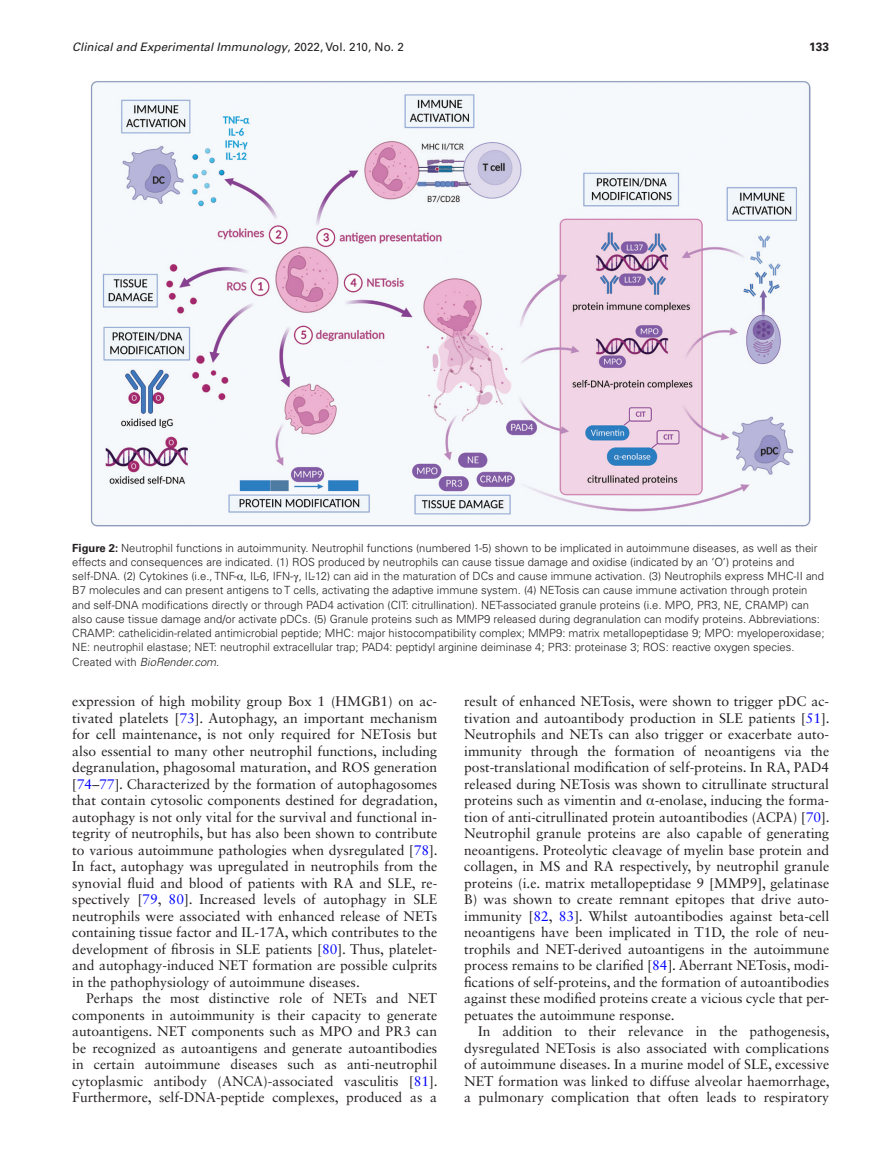
<style>
.page{position:relative;width:893px;height:1174px;background:#fff}
.page>*{position:absolute;margin:0;border:0;box-sizing:border-box;transform-origin:0 0}
.t1{font:13.8px/16.5px "Sabon LT Std";color:#231f20;text-align:justify}
.t2{font:700 12px "Univers LT Std";color:#231f20}
.t3{font:italic 11.7px "Univers LT Std";color:#231f20}
.t4{font:300 11.25px/14.2px "Univers LT Std";color:#231f20}
.s1{font-style:normal}
.s2{font-weight:700}
.s3{font-family:"Gandhari Unicode";font-weight:400}
.s4{font-family:"STIX General";font-weight:400}
.s5{font-style:italic}
.s6{color:#00f}
.s7{font-family:"Gandhari Unicode"}
</style>
<div class="page">
<img style="left:91px;top:81px;width:720px;height:446px">
<p class="t3" style="left:72px;top:40px;width:333px">Clinical and Experimental Immunology<span class="s1">, 2022, Vol. 210, No. 2</span></p>
<p class="t2" style="left:809px;top:40px;width:22px">133</p>
<p class="t4" style="left:72px;top:540px;width:754px"><span class="s2">Figure 2:</span> Neutrophil functions in autoimmunity. Neutrophil functions (numbered 1-5) shown to be implicated in autoimmune diseases, as well as their effects and consequences are indicated. (1) ROS produced by neutrophils can cause tissue damage and oxidise (indicated by an ‘O’) proteins and self-DNA. (2) Cytokines (i.e., TNF-<span class="s3">α</span>, IL-6, IFN-<span class="s4">γ</span>, IL-12) can aid in the maturation of DCs and cause immune activation. (3) Neutrophils express MHC-II and B7 molecules and can present antigens to T cells, activating the adaptive immune system. (4) NETosis can cause immune activation through protein and self-DNA modifications directly or through PAD4 activation (CIT: citrullination). NET-associated granule proteins (i.e. MPO, PR3, NE, CRAMP) can also cause tissue damage and/or activate pDCs. (5) Granule proteins such as MMP9 released during degranulation can modify proteins. Abbreviations:<br>CRAMP: cathelicidin-related antimicrobial peptide; MHC: major histocompatibility complex; MMP9: matrix metallopeptidase 9; MPO: myeloperoxidase; NE: neutrophil elastase; NET: neutrophil extracellular trap; PAD4: peptidyl arginine deiminase 4; PR3: proteinase 3; ROS: reactive oxygen species.<br>Created with <span class="s5">BioRender.com</span>.</p>
<p class="t1" style="left:72px;top:693px;width:367px">expression of high mobility group Box 1 (HMGB1) on ac&shy;tivated platelets [<span class="s6">73</span>]. Autophagy, an important mechanism for cell maintenance, is not only required for NETosis but also essential to many other neutrophil functions, including degranulation, phagosomal maturation, and ROS generation [<span class="s6">74</span>–<span class="s6">77</span>]. Characterized by the formation of autophagosomes that contain cytosolic components destined for degradation, autophagy is not only vital for the survival and functional in&shy;tegrity of neutrophils, but has also been shown to contribute to various autoimmune pathologies when dysregulated [<span class="s6">78</span>].<br>In fact, autophagy was upregulated in neutrophils from the synovial fluid and blood of patients with RA and SLE, re&shy;spectively [<span class="s6">79</span>, <span class="s6">80</span>]. Increased levels of autophagy in SLE neutrophils were associated with enhanced release of NETs containing tissue factor and IL-17A, which contributes to the development of fibrosis in SLE patients [<span class="s6">80</span>]. Thus, platelet&shy;and autophagy-induced NET formation are possible culprits in the pathophysiology of autoimmune diseases.</p>
<p class="t1" style="left:72px;top:990px;width:367px;text-indent:14px">Perhaps the most distinctive role of NETs and NET components in autoimmunity is their capacity to generate autoantigens. NET components such as MPO and PR3 can be recognized as autoantigens and generate autoantibodies in certain autoimmune diseases such as anti-neutrophil cytoplasmic antibody (ANCA)-associated vasculitis [<span class="s6">81</span>].<br>Furthermore, self-DNA-peptide complexes, produced as a</p>
<p class="t1" style="left:464px;top:693px;width:367px">result of enhanced NETosis, were shown to trigger pDC ac&shy;tivation and autoantibody production in SLE patients [<span class="s6">51</span>].<br>Neutrophils and NETs can also trigger or exacerbate auto&shy;immunity through the formation of neoantigens via the post-translational modification of self-proteins. In RA, PAD4 released during NETosis was shown to citrullinate structural proteins such as vimentin and <span class="s7">α</span>-enolase, inducing the forma&shy;tion of anti-citrullinated protein autoantibodies (ACPA) [<span class="s6">70</span>].<br>Neutrophil granule proteins are also capable of generating neoantigens. Proteolytic cleavage of myelin base protein and collagen, in MS and RA respectively, by neutrophil granule proteins (i.e. matrix metallopeptidase 9 [MMP9], gelatinase B) was shown to create remnant epitopes that drive auto&shy;immunity [<span class="s6">82</span>, <span class="s6">83</span>]. Whilst autoantibodies against beta-cell neoantigens have been implicated in T1D, the role of neu&shy;trophils and NET-derived autoantigens in the autoimmune process remains to be clarified [<span class="s6">84</span>]. Aberrant NETosis, modi&shy;fications of self-proteins, and the formation of autoantibodies against these modified proteins create a vicious cycle that per&shy;petuates the autoimmune response.</p>
<p class="t1" style="left:464px;top:1023px;width:367px;text-indent:14px">In addition to their relevance in the pathogenesis, dysregulated NETosis is also associated with complications of autoimmune diseases. In a murine model of SLE, excessive NET formation was linked to diffuse alveolar haemorrhage, a pulmonary complication that often leads to respiratory</p>
</div>
